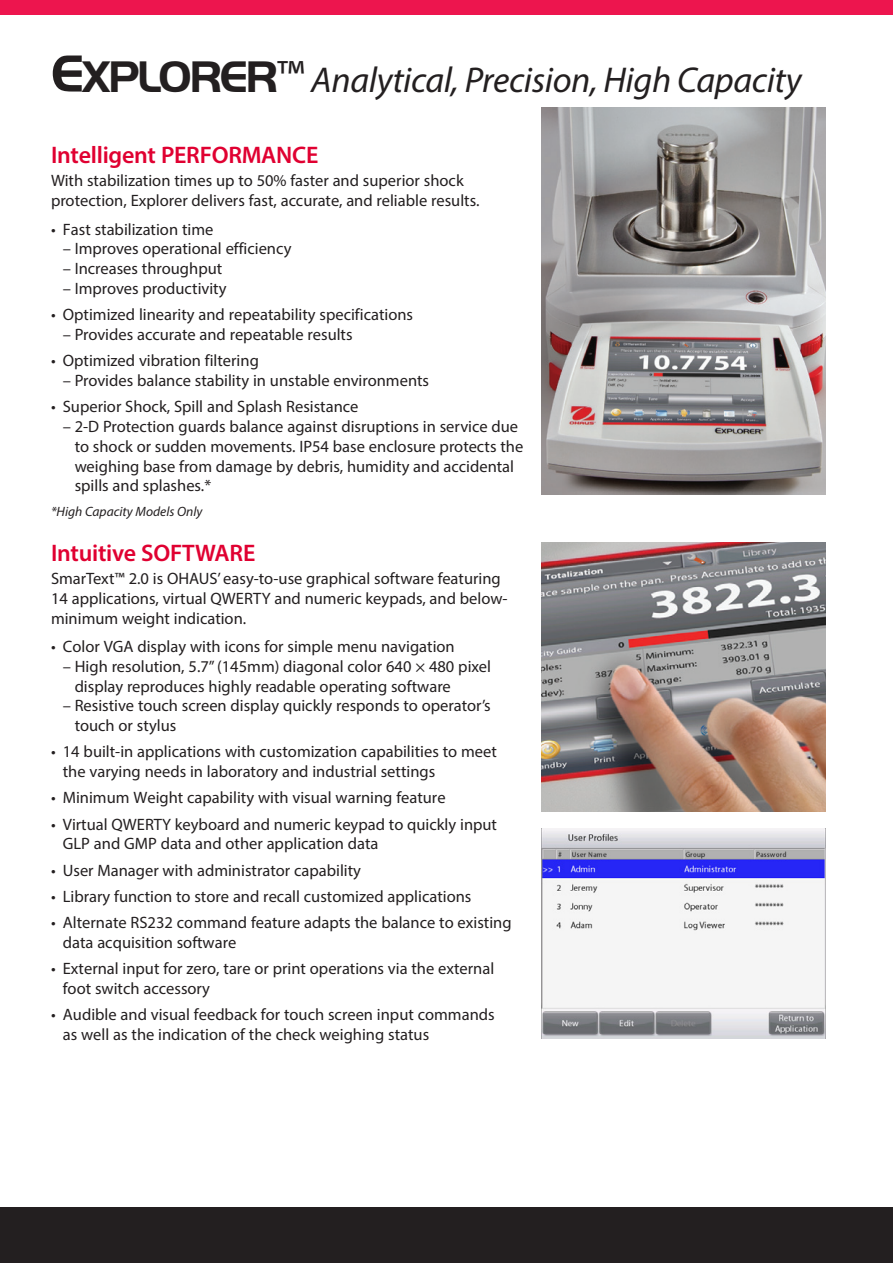
<style>
.page{position:relative;width:893px;height:1263px;background:#fff}
.page>*{position:absolute;margin:0;border:0;box-sizing:border-box;transform-origin:0 0}
.Back_Product_Name{font:italic 36px "Myriad Pro";letter-spacing:-.01em;color:#231f20}
.Interior_Paragraph_H{font:600 24px "Myriad Pro";letter-spacing:-.01em;color:#e00031}
.Interior_Copy_Text{font:16.5px/19.8px "Myriad Pro";color:#231f20}
.t1{font:italic 13.5px "Myriad Pro";color:#231f20}
.s1{font-family:"Handel Got D";font-weight:700;font-style:normal;font-size:54px}
.s2{font-family:"Handel Got D";font-weight:700;font-style:normal;font-size:45.9px}
.s3{font-style:normal;font-size:45.9px}
</style>
<div class="page">
<div style="left:0;top:1208px;width:893px;height:55px;background:#231f20"></div>
<div style="left:0;top:0;width:893px;height:15px;background:#ed154e"></div>
<img style="left:542px;top:829px;width:284px;height:210px">
<img style="left:541px;top:107px;width:285px;height:388px">
<img style="left:541px;top:542px;width:285px;height:269px">
<p class="Back_Product_Name" style="left:51px;top:57px;width:752px"><span class="s1">E</span><span class="s2">XPLORER</span><span class="s3">™</span> Analytical, Precision, High Capacity</p>
<p class="Interior_Paragraph_H" style="left:51px;top:140px;width:269px">Intelligent PERFORMANCE</p>
<p class="Interior_Copy_Text" style="left:51px;top:171px;width:430px">With stabilization times up to 50% faster and superior shock protection, Explorer delivers fast, accurate, and reliable results.</p>
<p class="Interior_Copy_Text" style="left:51px;top:219px;width:164px">• Fast stabilization time</p>
<p class="Interior_Copy_Text" style="left:63px;top:239px;width:230px">– Improves operational efficiency</p>
<p class="Interior_Copy_Text" style="left:63px;top:258px;width:161px">– Increases throughput</p>
<p class="Interior_Copy_Text" style="left:63px;top:278px;width:165px">– Improves productivity</p>
<p class="Interior_Copy_Text" style="left:51px;top:304px;width:364px">• Optimized linearity and repeatability specifications</p>
<p class="Interior_Copy_Text" style="left:63px;top:324px;width:291px">– Provides accurate and repeatable results</p>
<p class="Interior_Copy_Text" style="left:51px;top:350px;width:209px">• Optimized vibration filtering</p>
<p class="Interior_Copy_Text" style="left:63px;top:370px;width:368px">– Provides balance stability in unstable environments</p>
<p class="Interior_Copy_Text" style="left:51px;top:396px;width:309px">• Superior Shock, Spill and Splash Resistance</p>
<p class="Interior_Copy_Text" style="left:75px;top:416px;width:450px;text-indent:-12px">– 2-D Protection guards balance against disruptions in service due to shock or sudden movements. IP54 base enclosure protects the weighing base from damage by debris, humidity and accidental spills and splashes.*</p>
<p class="t1" style="left:51px;top:503px;width:153px">*High Capacity Models Only</p>
<p class="Interior_Paragraph_H" style="left:51px;top:538px;width:206px">Intuitive SOFTWARE</p>
<p class="Interior_Copy_Text" style="left:51px;top:568px;width:458px">SmarText™ 2.0 is OHAUS’ easy-to-use graphical software featuring<br>14 applications, virtual QWERTY and numeric keypads, and below&shy;minimum weight indication.</p>
<p class="Interior_Copy_Text" style="left:51px;top:636px;width:405px">• Color VGA display with icons for simple menu navigation</p>
<p class="Interior_Copy_Text" style="left:75px;top:656px;width:418px;text-indent:-12px">– High resolution, 5.7” (145mm) diagonal color 640 × 480 pixel display reproduces highly readable operating software</p>
<p class="Interior_Copy_Text" style="left:75px;top:696px;width:418px;text-indent:-12px">– Resistive touch screen display quickly responds to operator’s touch or stylus</p>
<p class="Interior_Copy_Text" style="left:63px;top:742px;width:435px;text-indent:-12px">• 14 built-in applications with customization capabilities to meet the varying needs in laboratory and industrial settings</p>
<p class="Interior_Copy_Text" style="left:51px;top:788px;width:396px">• Minimum Weight capability with visual warning feature</p>
<p class="Interior_Copy_Text" style="left:63px;top:814px;width:436px;text-indent:-12px">• Virtual QWERTY keyboard and numeric keypad to quickly input<br>GLP and GMP data and other application data</p>
<p class="Interior_Copy_Text" style="left:51px;top:860px;width:311px">• User Manager with administrator capability</p>
<p class="Interior_Copy_Text" style="left:51px;top:886px;width:422px">• Library function to store and recall customized applications</p>
<p class="Interior_Copy_Text" style="left:63px;top:912px;width:450px;text-indent:-12px">• Alternate RS232 command feature adapts the balance to existing data acquisition software</p>
<p class="Interior_Copy_Text" style="left:63px;top:958px;width:433px;text-indent:-12px">• External input for zero, tare or print operations via the external foot switch accessory</p>
<p class="Interior_Copy_Text" style="left:63px;top:1004px;width:433px;text-indent:-12px">• Audible and visual feedback for touch screen input commands as well as the indication of the check weighing status</p>
</div>
